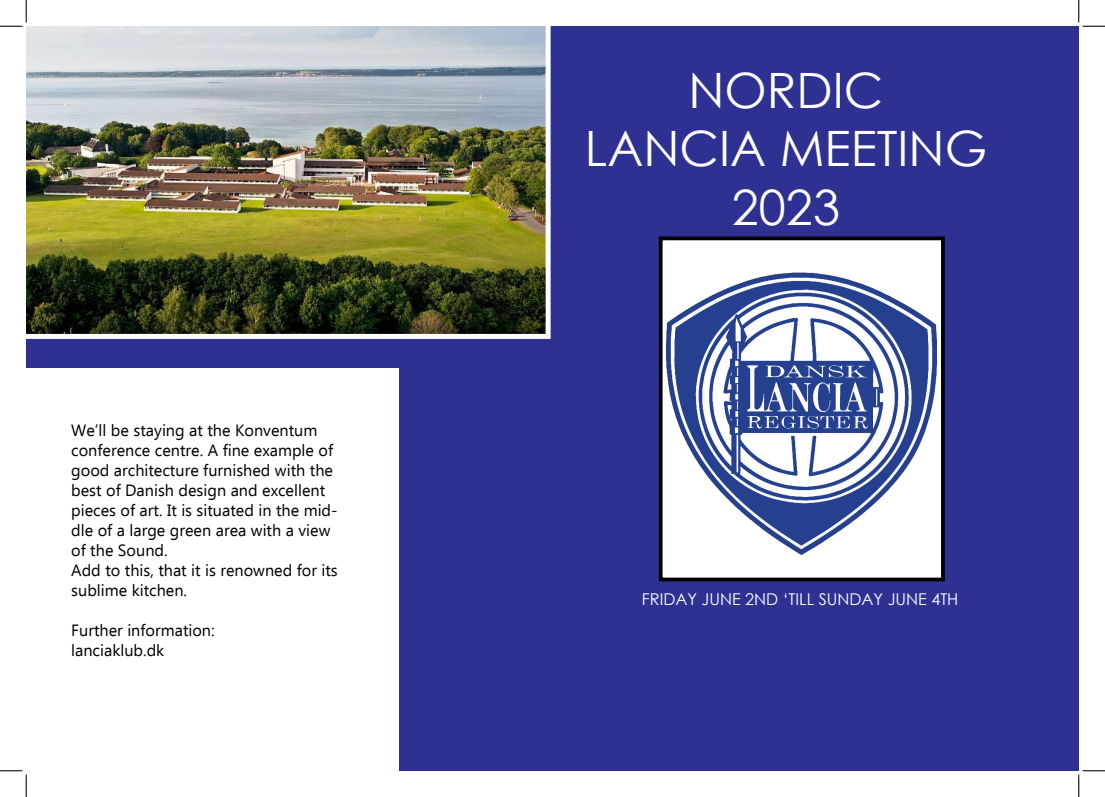
<style>
.page{position:relative;width:1105px;height:797px;background:#fff}
.page>*{position:absolute;margin:0;border:0;box-sizing:border-box;transform-origin:0 0}
.t1{font:48.75px/58.5px "Century Gothic";color:#fff;text-align:center}
.t2{font:16.25px/20px "Ebrima";color:#000}
.t3{font:16.25px "Century Gothic";color:#fff}
</style>
<div class="page">
<div style="left:26px;top:26px;width:1053px;height:744px;background:#2e3192"></div>
<div style="left:26px;top:368px;width:372px;height:402px;background:#fff"></div>
<div style="left:661px;top:238px;width:282px;height:341px;background:#fff"></div>
<img style="left:666px;top:272px;width:271px;height:282px">
<div style="left:659px;top:236px;width:286px;height:345px;border:4px solid #000"></div>
<img style="left:26px;top:26px;width:525px;height:313px">
<svg style="left:0;top:0;width:27px;height:27px"></svg>
<svg style="left:0;top:770px;width:27px;height:27px"></svg>
<svg style="left:1078px;top:0;width:27px;height:27px"></svg>
<svg style="left:1078px;top:770px;width:27px;height:27px"></svg>
<p class="t2" style="left:71px;top:419px;width:268px">We’ll be staying at the Konventum conference centre. A fine example of good architecture furnished with the best of Danish design and excellent pieces of art. It is situated in the mid&shy;dle of a large green area with a view of the Sound.<br>Add to this, that it is renowned for its sublime kitchen.</p>
<p class="t2" style="left:71px;top:619px;width:145px">Further information: lanciaklub.dk</p>
<h1 class="t1" style="left:585px;top:60px;width:404px">NORDIC<br>LANCIA MEETING<br>2023</h1>
<p class="t3" style="left:642px;top:588px;width:318px">FRIDAY JUNE 2ND ‘TILL SUNDAY JUNE 4TH</p>
</div>
